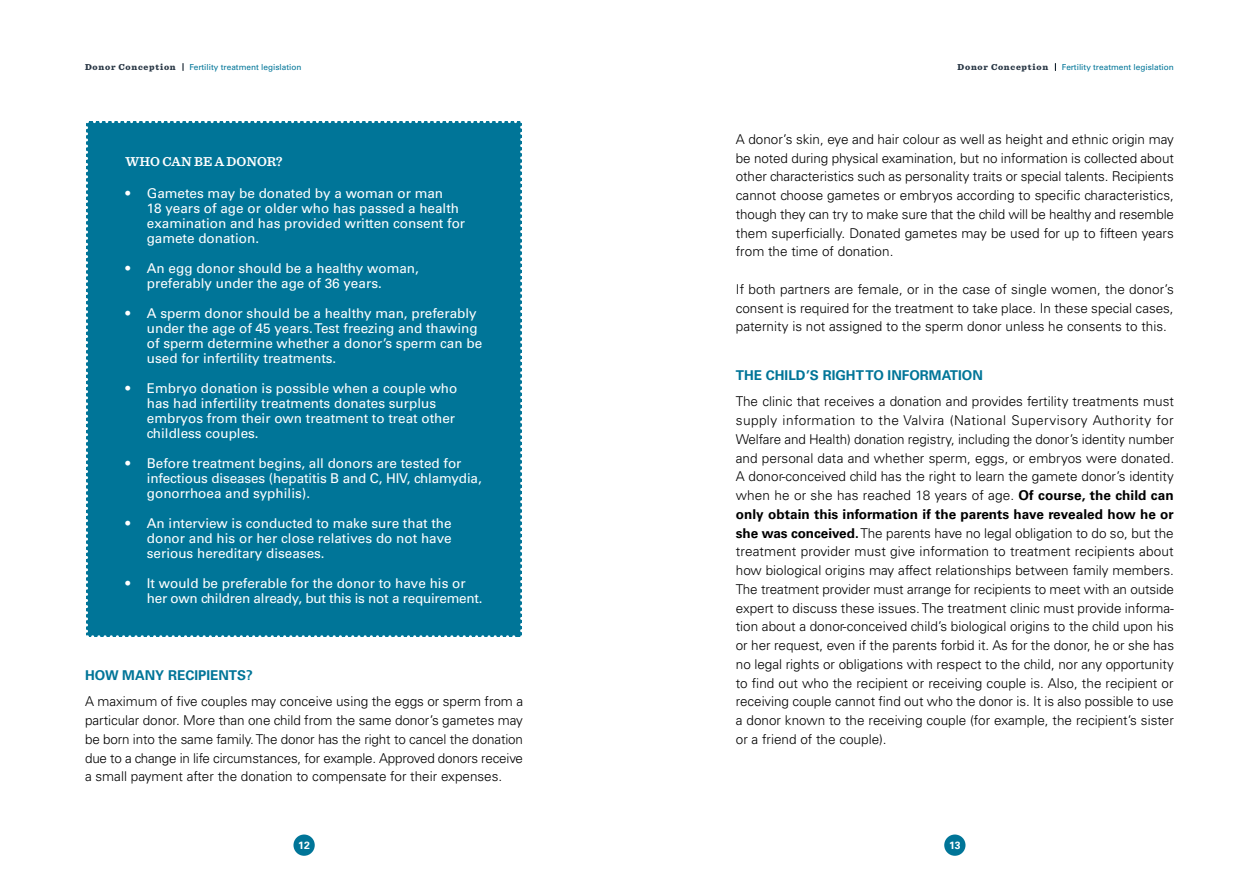
<style>
.page{position:relative;width:1259px;height:893px;background:#fff}
.page>*{position:absolute;margin:0;border:0;box-sizing:border-box;transform-origin:0 0}
.t1{font:300 13.5px/18.8px "Univers LT Std";color:#000;text-align:justify}
.t2{font:13.5px/15px "Univers LT Std";color:#fff}
.t3{font:13.5px/15px "Univers LT Std";letter-spacing:-.02em;color:#fff}
.t4{font:700 13.5px "Univers LT Std";color:#007598}
.t5{font:600 13.5px "Sentinel";color:#fff}
.t6{font:700 10.5px "Univers LT Std";color:#fff}
.t7{font:900 9px "Sentinel";letter-spacing:.08em;color:#293745}
.t8{font:8.25px "Univers LT Std";color:#007598}
.s1{font-weight:700}
</style>
<div class="page">
<div style="left:944px;top:834px;width:21px;height:22px;background:#007598;border-radius:50%"></div>
<div style="left:293px;top:834px;width:22px;height:22px;background:#007598;border-radius:50%"></div>
<div style="left:86px;top:121px;width:436px;height:516px;background:#007598"></div>
<svg style="left:182px;top:64px;width:2px;height:7px"></svg>
<p class="t7" style="left:85px;top:60px;width:92px">Donor Conception</p>
<p class="t8" style="left:189px;top:62px;width:113px">Fertility treatment legislation</p>
<p class="t7" style="left:957px;top:60px;width:92px">Donor Conception</p>
<p class="t8" style="left:1062px;top:62px;width:113px">Fertility treatment legislation</p>
<p class="t5" style="left:126px;top:152px;width:159px">WHO CAN BE A DONOR?</p>
<p class="t2" style="left:147px;top:185px;width:320px;text-indent:-21px">• Gametes may be donated by a woman or man<br>18 years of age or older who has passed a health examination and has provided written consent for gamete donation.</p>
<p class="t2" style="left:147px;top:260px;width:274px;text-indent:-21px">• An egg donor should be a healthy woman, preferably under the age of 36 years.</p>
<p class="t2" style="left:147px;top:305px;width:337px;text-indent:-21px">• A sperm donor should be a healthy man, preferably under the age of 45 years. Test freezing and thawing of sperm determine whether a donor’s sperm can be used for infertility treatments.</p>
<p class="t2" style="left:147px;top:380px;width:312px;text-indent:-21px">• Embryo donation is possible when a couple who has had infertility treatments donates surplus embryos from their own treatment to treat other childless couples.</p>
<p class="t2" style="left:147px;top:455px;width:336px;text-indent:-21px">• Before treatment begins, all donors are tested for infectious diseases (hepatitis B and C, HIV, chlamydia, gonorrhoea and syphilis).</p>
<p class="t2" style="left:147px;top:515px;width:306px;text-align:justify;text-indent:-21px">• An interview is conducted to make sure that the donor and his or her close relatives do not have serious hereditary diseases.</p>
<p class="t3" style="left:147px;top:575px;width:337px;text-indent:-21px">• It would be preferable for the donor to have his or her own children already, but this is not a requirement.</p>
<p class="t4" style="left:85px;top:667px;width:169px">How many recipients?</p>
<p class="t1" style="left:85px;top:692px;width:439px">A maximum of five couples may conceive using the eggs or sperm from a particular donor. More than one child from the same donor’s gametes may be born into the same family. The donor has the right to cancel the donation due to a change in life circumstances, for example. Approved donors receive a small payment after the donation to compensate for their expenses.</p>
<p class="t1" style="left:736px;top:130px;width:440px">A donor’s skin, eye and hair colour as well as height and ethnic origin may be noted during physical examination, but no information is collected about other characteristics such as personality traits or special talents. Recipients cannot choose gametes or embryos according to specific characteristics, though they can try to make sure that the child will be healthy and resemble them superficially. Donated gametes may be used for up to fifteen years from the time of donation.</p>
<p class="t1" style="left:736px;top:280px;width:439px">If both partners are female, or in the case of single women, the donor’s consent is required for the treatment to take place. In these special cases, paternity is not assigned to the sperm donor unless he consents to this.</p>
<p class="t4" style="left:736px;top:367px;width:249px">Th e child’s right to information</p>
<p class="t1" style="left:736px;top:392px;width:440px">The clinic that receives a donation and provides fertility treatments must supply information to the Valvira (National Supervisory Authority for Welfare and Health) donation registry, including the donor’s identity number and personal data and whether sperm, eggs, or embryos were donated.<br>A donor-conceived child has the right to learn the gamete donor’s identity when he or she has reached 18 years of age. <span class="s1">Of course, the child can only obtain this information if the parents have revealed how he or she was conceived.</span> The parents have no legal obligation to do so, but the treatment provider must give information to treatment recipients about how biological origins may affect relationships between family members.<br>The treatment provider must arrange for recipients to meet with an outside expert to discuss these issues. The treatment clinic must provide informa&shy;tion about a donor-conceived child’s biological origins to the child upon his or her request, even if the parents forbid it. As for the donor, he or she has no legal rights or obligations with respect to the child, nor any opportunity to find out who the recipient or receiving couple is. Also, the recipient or receiving couple cannot find out who the donor is. It is also possible to use a donor known to the receiving couple (for example, the recipient’s sister or a friend of the couple).</p>
<p class="t6" style="left:298px;top:839px;width:13px">12</p>
<p class="t6" style="left:949px;top:839px;width:13px">13</p>
</div>
